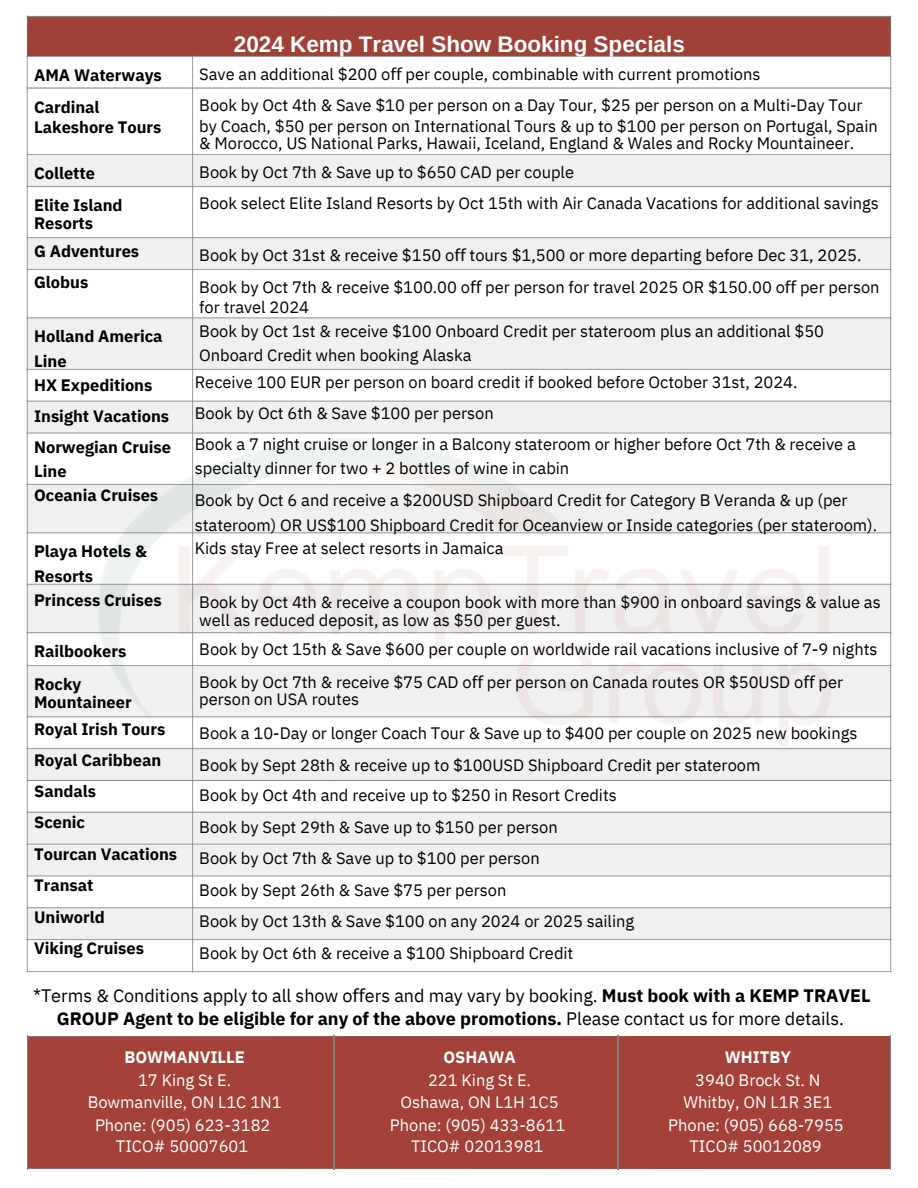
<style>
.page{position:relative;width:918px;height:1188px;background:#fff}
.page>*{position:absolute;margin:0;border:0;box-sizing:border-box;transform-origin:0 0}
.t1{font:700 22.5px "Arimo";color:#fff}
.t2{font:18px "IBM Plex Sans";color:#000}
.t3{font:700 18px "IBM Plex Sans";color:#000}
.t4{font:16.5px/31.5px "IBM Plex Sans";color:#000}
.t5{font:700 16.5px/31.3px "IBM Plex Sans";color:#000}
.t6{font:16.5px/22.5px "IBM Plex Sans";color:#fff;text-align:center}
.s1{font-family:"Noto Sans"}
.s2{font-weight:700}
.s3{font-weight:400}
</style>
<div class="page">
<img style="left:26px;top:15px;width:866px;height:958px">
<div style="left:27px;top:1037px;width:307px;height:132px;background:#a44138"></div>
<div style="left:334px;top:1037px;width:284px;height:132px;background:#a44138"></div>
<div style="left:618px;top:1037px;width:273px;height:132px;background:#a44138"></div>
<hr style="left:333px;top:1036px;width:1px;height:133px;background:#808080">
<hr style="left:617px;top:1036px;width:1px;height:133px;background:#808080">
<hr style="left:27px;top:1036px;width:1px;height:133px;background:#808080">
<hr style="left:890px;top:1036px;width:1px;height:133px;background:#808080">
<svg style="left:28px;top:1036px;width:862px;height:1px"></svg>
<svg style="left:28px;top:1168px;width:688px;height:1px"></svg>
<img style="left:50px;top:185px;width:818px;height:788px">
<h3 class="t5" style="left:34px;top:59px;width:129px">AMA Waterways<br>Cardinal</h3>
<h3 class="t5" style="left:34px;top:111px;width:129px">Lakeshore Tours</h3>
<h3 class="t5" style="left:34px;top:157px;width:90px">Collette<br>Elite Island</h3>
<h3 class="t5" style="left:34px;top:208px;width:107px;line-height:28.2px">Resorts<br>G Adventures</h3>
<h3 class="t5" style="left:34px;top:266px;width:56px">Globus</h3>
<h3 class="t5" style="left:34px;top:324px;width:130px;line-height:24.2px">Holland America<br>Line<br>HX Expeditions</h3>
<h3 class="t5" style="left:34px;top:401px;width:138px;line-height:30.3px">Insight Vacations<br>Norwegian Cruise</h3>
<h3 class="t5" style="left:34px;top:459px;width:126px;line-height:23.7px">Line<br>Oceania Cruises</h3>
<h1 class="t5" style="left:34px;top:539px;width:129px;line-height:24.2px">Playa Hotels &amp;<br>Resorts<br>Princess Cruises</h1>
<p class="t5" style="left:34px;top:635px;width:94px;line-height:32.7px">Railbookers<br>Rocky</p>
<p class="t5" style="left:34px;top:688px;width:133px;line-height:27px">Mountaineer<br>Royal Irish Tours</p>
<p class="t5" style="left:34px;top:744px;width:144px">Royal Caribbean<br>Sandals<br>Scenic<br>Tourcan Vacations<br>Transat<br>Uniworld<br>Viking Cruises</p>
<h3 class="t1" style="left:234px;top:32px;width:452px">2024 Kemp Travel Show Booking Specials</h3>
<p class="t4" style="left:199px;top:58px;width:665px">Save an additional $200 o<span class="s1">ff</span> per couple, combinable with current promotions<br>Book by Oct 4th &amp; Save $10 per person on a Day Tour, $25 per person on a Multi-Day Tour</p>
<p class="t4" style="left:199px;top:110px;width:680px">by Coach, $50 per person on International Tours &amp; up to $100 per person on Portugal, Spain</p>
<p class="t4" style="left:199px;top:128px;width:657px;line-height:29.2px">&amp; Morocco, US National Parks, Hawaii, Iceland, England &amp; Wales and Rocky Mountaineer.<br>Book by Oct 7th &amp; Save up to $650 CAD per couple</p>
<p class="t4" style="left:199px;top:187px;width:681px">Book select Elite Island Resorts by Oct 15th with Air Canada Vacations for additional savings</p>
<p class="t4" style="left:199px;top:239px;width:682px">Book by Oct 31st &amp; receive $150 o<span class="s1">ff</span> tours $1,500 or more departing before Dec 31, 2025.<br>Book by Oct 7th &amp; receive $100.00 o<span class="s1">ff</span> per person for travel 2025 OR $150.00 o<span class="s1">ff</span> per person</p>
<p class="t4" style="left:199px;top:291px;width:111px">for travel 2024</p>
<p class="t4" style="left:199px;top:315px;width:626px">Book by Oct 1st &amp; receive $100 Onboard Credit per stateroom plus an additional $50</p>
<p class="t4" style="left:199px;top:339px;width:274px">Onboard Credit when booking Alaska</p>
<p class="t4" style="left:195px;top:366px;width:604px">Receive 100 EUR per person on board credit if booked before October 31st, 2024.</p>
<p class="t4" style="left:195px;top:397px;width:300px">Book by Oct 6th &amp; Save $100 per person</p>
<p class="t4" style="left:195px;top:428px;width:663px">Book a 7 night cruise or longer in a Balcony stateroom or higher before Oct 7th &amp; receive a</p>
<h2 class="t4" style="left:195px;top:452px;width:376px">specialty dinner for two + 2 bottles of wine in cabin</h2>
<p class="t4" style="left:195px;top:484px;width:654px">Book by Oct 6 and receive a $200USD Shipboard Credit for Category B Veranda &amp; up (per</p>
<h2 class="t4" style="left:195px;top:509px;width:684px">stateroom) OR US$100 Shipboard Credit for Oceanview or Inside categories (per stateroom).</h2>
<p class="t4" style="left:195px;top:532px;width:310px">Kids stay Free at select resorts in Jamaica</p>
<p class="t4" style="left:199px;top:593px;width:683px;line-height:18px">Book by Oct 4th &amp; receive a coupon book with more than $900 in onboard savings &amp; value as well as reduced deposit, as low as $50 per guest.</p>
<p class="t4" style="left:199px;top:633px;width:680px">Book by Oct 15th &amp; Save $600 per couple on worldwide rail vacations inclusive of 7-9 nights</p>
<p class="t4" style="left:199px;top:666px;width:645px">Book by Oct 7th &amp; receive $75 CAD o<span class="s1">ff</span> per person on Canada routes OR $50USD o<span class="s1">ff</span> per</p>
<p class="t4" style="left:199px;top:683px;width:161px">person on USA routes</p>
<p class="t4" style="left:199px;top:717px;width:660px">Book a 10-Day or longer Coach Tour &amp; Save up to $400 per couple on 2025 new bookings</p>
<p class="t4" style="left:199px;top:749px;width:563px">Book by Sept 28th &amp; receive up to $100USD Shipboard Credit per stateroom</p>
<p class="t4" style="left:199px;top:779px;width:419px">Book by Oct 4th and receive up to $250 in Resort Credits</p>
<p class="t4" style="left:199px;top:811px;width:360px">Book by Sept 29th &amp; Save up to $150 per person</p>
<p class="t4" style="left:199px;top:842px;width:342px">Book by Oct 7th &amp; Save up to $100 per person</p>
<p class="t4" style="left:199px;top:874px;width:309px">Book by Sept 26th &amp; Save $75 per person</p>
<p class="t4" style="left:199px;top:905px;width:436px">Book by Oct 13th &amp; Save $100 on any 2024 or 2025 sailing</p>
<p class="t4" style="left:199px;top:937px;width:376px">Book by Oct 6th &amp; receive a $100 Shipboard Credit</p>
<p class="t2" style="left:33px;top:983px;width:839px">*Terms &amp; Conditions apply to all show o<span class="s1">ff</span>ers and may vary by booking. <span class="s2">Must book with a KEMP TRAVEL</span></p>
<p class="t3" style="left:57px;top:1006px;width:789px">GROUP Agent to be eligible for any of the above promotions. <span class="s3">Please contact us for more details.</span></p>
<h3 class="t6" style="left:88px;top:1046px;width:196px"><span class="s2">BOWMANVILLE<br></span>17 King St E.<br>Bowmanville, ON L1C 1N1<br>Phone: (905) 623-3182</h3>
<p class="t6" style="left:116px;top:1135px;width:134px">TICO# 50007601</p>
<p class="t6" style="left:390px;top:1046px;width:177px"><span class="s2">OSHAWA<br></span>221 King St E.<br>Oshawa, ON L1H 1C5<br>Phone: (905) 433-8611</p>
<p class="t6" style="left:411px;top:1135px;width:134px">TICO# 02013981</p>
<p class="t6" style="left:668px;top:1046px;width:177px"><span class="s2">WHITBY<br></span>3940 Brock St. N<br>Whitby, ON L1R 3E1<br>Phone: (905) 668-7955</p>
<p class="t6" style="left:690px;top:1135px;width:134px">TICO# 50012089</p>
</div>
